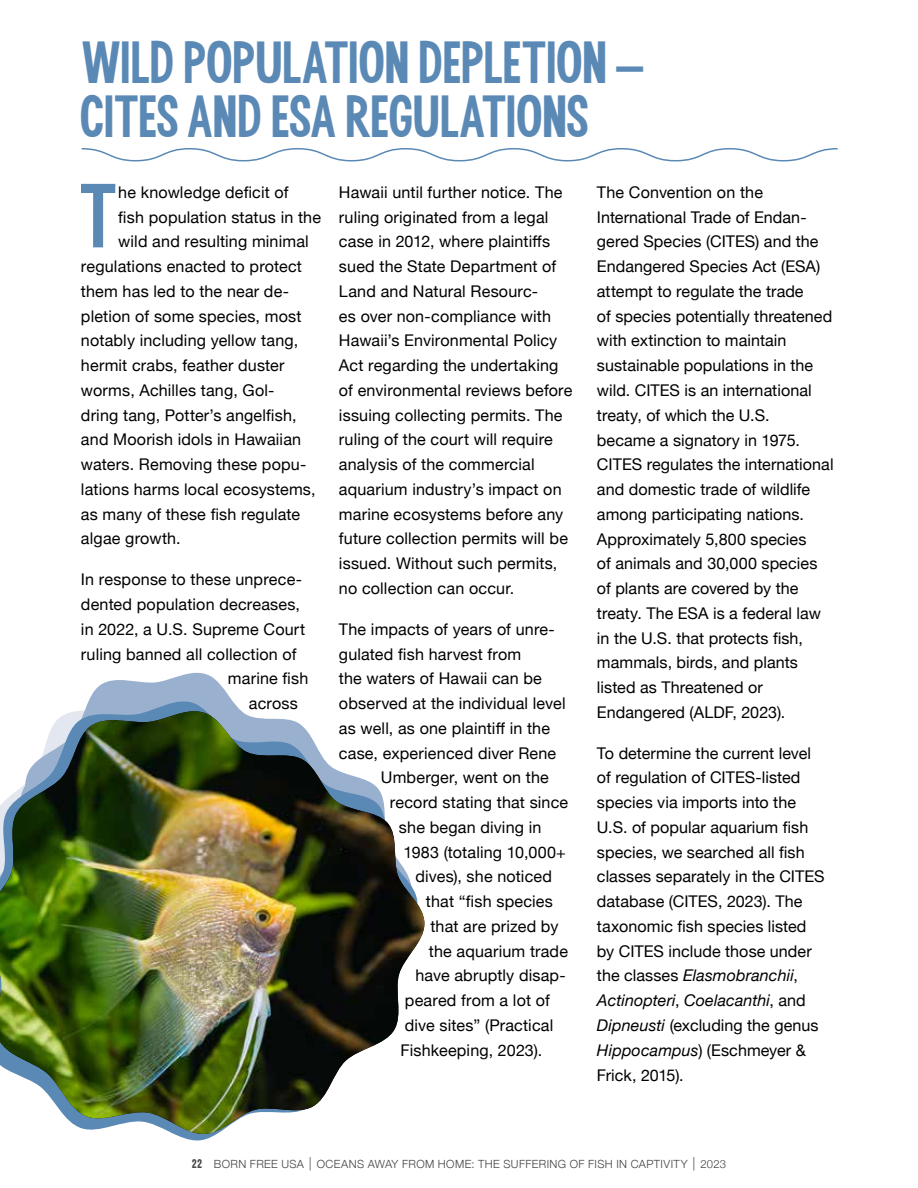
<style>
.page{position:relative;width:918px;height:1188px;background:#fff}
.page>*{position:absolute;margin:0;border:0;box-sizing:border-box;transform-origin:0 0}
.t1{font:73.2px "Born Free Sans";color:#5b89b5}
.t2{font:48px/54px "Born Free Sans";letter-spacing:.01em;color:#5b89b5}
.t3{font:16.2px/24.8px "Helvetica Neue";letter-spacing:.01em;color:#000}
.t4{font:300 11.25px "Helvetica Neue";letter-spacing:.035em;color:#414042}
.s1{font-family:"Helvetica";font-weight:700}
.s2{font-style:italic}
.s3{font-family:"Born Free Sans";font-weight:400;font-size:10.2px}
</style>
<div class="page">
<svg style="left:91px;top:672px;width:138px;height:24px;fill:#99b0ce"></svg>
<svg style="left:87px;top:696px;width:149px;height:9px"></svg>
<img style="left:0;top:711px;width:424px;height:423px">
<svg style="left:81px;top:148px;width:757px;height:14px"></svg>
<h2 class="t2" style="left:81px;top:39px;width:564px">WILD POPULATION DEPLETION <span class="s1">–<br></span>CITES AND ESA REGULATIONS</h2>
<h1 class="t1" style="left:79px;top:177px;width:39px">T</h1>
<p class="t3" style="left:118px;top:181px;width:172px">he knowledge deficit of</p>
<p class="t3" style="left:118px;top:205px;width:204px">fish population status in the</p>
<p class="t3" style="left:118px;top:230px;width:192px">wild and resulting minimal</p>
<p class="t3" style="left:81px;top:255px;width:223px">regulations enacted to protect</p>
<p class="t3" style="left:81px;top:280px;width:210px">them has led to the near de-</p>
<p class="t3" style="left:81px;top:304px;width:222px">pletion of some species, most</p>
<p class="t3" style="left:81px;top:329px;width:219px">notably including yellow tang,</p>
<p class="t3" style="left:81px;top:354px;width:205px">hermit crabs, feather duster</p>
<p class="t3" style="left:81px;top:379px;width:195px">worms, Achilles tang, Gol-</p>
<p class="t3" style="left:81px;top:403px;width:217px">dring tang, Potter’s angelfish,</p>
<p class="t3" style="left:81px;top:428px;width:222px">and Moorish idols in Hawaiian</p>
<p class="t3" style="left:81px;top:453px;width:227px">waters. Removing these popu-</p>
<p class="t3" style="left:81px;top:478px;width:236px">lations harms local ecosystems,</p>
<p class="t3" style="left:81px;top:502px;width:221px">as many of these fish regulate</p>
<p class="t3" style="left:81px;top:527px;width:101px">algae growth.</p>
<p class="t3" style="left:81px;top:568px;width:223px">In response to these unprece-</p>
<p class="t3" style="left:81px;top:593px;width:221px">dented population decreases,</p>
<p class="t3" style="left:81px;top:618px;width:226px">in 2022, a U.S. Supreme Court</p>
<p class="t3" style="left:81px;top:642px;width:217px">ruling banned all collection of</p>
<p class="t3" style="left:228px;top:667px;width:82px">marine fish</p>
<p class="t3" style="left:249px;top:692px;width:51px">across</p>
<p class="t3" style="left:339px;top:181px;width:235px">Hawaii until further notice. The ruling originated from a legal case in 2012, where plaintiffs sued the State Department of<br>Land and Natural Resourc-<br>es over non-compliance with<br>Hawaii’s Environmental Policy<br>Act regarding the undertaking of environmental reviews before issuing collecting permits. The ruling of the court will require analysis of the commercial aquarium industry’s impact on marine ecosystems before any future collection permits will be issued. Without such permits, no collection can occur.</p>
<p class="t3" style="left:339px;top:618px;width:217px">The impacts of years of unre-</p>
<p class="t3" style="left:339px;top:642px;width:184px">gulated fish harvest from</p>
<p class="t3" style="left:339px;top:667px;width:204px">the waters of Hawaii can be</p>
<p class="t3" style="left:339px;top:692px;width:228px">observed at the individual level</p>
<p class="t3" style="left:339px;top:717px;width:213px">as well, as one plaintiff in the</p>
<p class="t3" style="left:339px;top:741px;width:219px">case, experienced diver Rene</p>
<p class="t3" style="left:381px;top:766px;width:169px">Umberger, went on the</p>
<p class="t3" style="left:390px;top:791px;width:180px">record stating that since</p>
<p class="t3" style="left:399px;top:816px;width:144px">she began diving in</p>
<p class="t3" style="left:403px;top:840px;width:164px">1983 (totaling 10,000+</p>
<p class="t3" style="left:415px;top:865px;width:138px">dives), she noticed</p>
<p class="t3" style="left:426px;top:890px;width:129px">that “fish species</p>
<p class="t3" style="left:430px;top:915px;width:130px">that are prized by</p>
<p class="t3" style="left:429px;top:939px;width:141px">the aquarium trade</p>
<p class="t3" style="left:415px;top:964px;width:152px">have abruptly disap-</p>
<p class="t3" style="left:405px;top:989px;width:146px">peared from a lot of</p>
<p class="t3" style="left:405px;top:1014px;width:150px">dive sites” (Practical</p>
<p class="t3" style="left:400px;top:1038px;width:143px">Fishkeeping, 2023).</p>
<p class="t3" style="left:597px;top:181px;width:238px">The Convention on the<br>International Trade of Endan&shy;gered Species (CITES) and the<br>Endangered Species Act (ESA) attempt to regulate the trade<br>of species potentially threatened with extinction to maintain sustainable populations in the wild. CITES is an international treaty, of which the U.S.<br>became a signatory in 1975.<br>CITES regulates the international and domestic trade of wildlife among participating nations.<br>Approximately 5,800 species<br>of animals and 30,000 species of plants are covered by the treaty. The ESA is a federal law in the U.S. that protects fish, mammals, birds, and plants listed as Threatened or<br>Endangered (ALDF, 2023).</p>
<p class="t3" style="left:597px;top:742px;width:229px">To determine the current level of regulation of CITES-listed species via imports into the<br>U.S. of popular aquarium fish species, we searched all fish classes separately in the CITES database (CITES, 2023). The taxonomic fish species listed by CITES include those under the classes <span class="s2">Elasmobranchii</span>,<br><span class="s2">Actinopteri</span>, <span class="s2">Coelacanthi</span>, and<br><span class="s2">Dipneusti</span> (excluding the genus<br><span class="s2">Hippocampus</span>) (Eschmeyer &amp;<br>Frick, 2015).</p>
<p class="t4" style="left:192px;top:1155px;width:536px"><span class="s3">22</span> BORN FREE USA ︱ OCEANS AWAY FROM HOME: THE SUFFERING OF FISH IN CAPTIVITY ︱ 2023</p>
</div>
